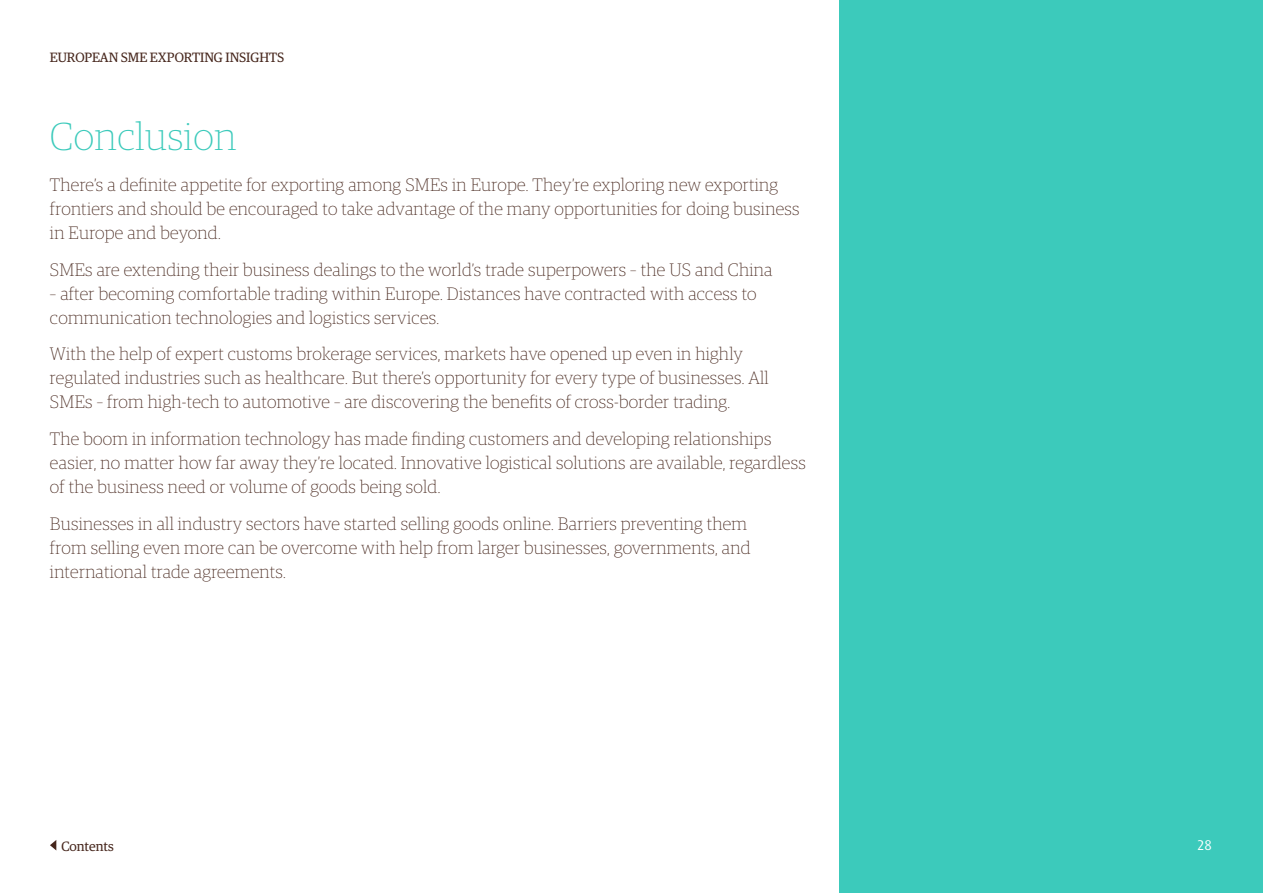
<style>
.page{position:relative;width:1263px;height:893px;background:#fff}
.page>*{position:absolute;margin:0;border:0;box-sizing:border-box;transform-origin:0 0}
.t1{font:100 39px "Guardian Egyp";letter-spacing:.015em;color:#3ccabb}
.t2{font:100 18px/24px "Guardian Egyp";letter-spacing:.015em;color:#46261c}
.t3{font:13.5px "Guardian Egyp";color:#46261c}
.t4{font:13.5px "UPS Sans";color:#fff}
</style>
<div class="page">
<svg style="left:50px;top:840px;width:6px;height:10px"></svg>
<div style="left:839px;top:0;width:424px;height:893px;background:#3ccabb"></div>
<p class="t3" style="left:50px;top:48px;width:236px">EUROPEAN SME EXPORTING INSIGHTS</p>
<h1 class="t1" style="left:50px;top:112px;width:188px">Conclusion</h1>
<p class="t2" style="left:50px;top:172px;width:751px">There’s a definite appetite for exporting among SMEs in Europe. They’re exploring new exporting frontiers and should be encouraged to take advantage of the many opportunities for doing business in Europe and beyond.</p>
<p class="t2" style="left:50px;top:257px;width:724px">SMEs are extending their business dealings to the world’s trade superpowers – the US and China</p>
<p class="t2" style="left:50px;top:281px;width:708px">– after becoming comfortable trading within Europe. Distances have contracted with access to communication technologies and logistics services.</p>
<p class="t2" style="left:50px;top:341px;width:720px">With the help of expert customs brokerage services, markets have opened up even in highly regulated industries such as healthcare. But there’s opportunity for every type of businesses. All<br>SMEs – from high-tech to automotive – are discovering the benefits of cross-border trading.</p>
<p class="t2" style="left:50px;top:426px;width:757px">The boom in information technology has made finding customers and developing relationships easier, no matter how far away they’re located. Innovative logistical solutions are available, regardless of the business need or volume of goods being sold.</p>
<p class="t2" style="left:50px;top:511px;width:702px">Businesses in all industry sectors have started selling goods online. Barriers preventing them from selling even more can be overcome with help from larger businesses, governments, and international trade agreements.</p>
<p class="t3" style="left:61px;top:836px;width:54px">Contents</p>
<p class="t4" style="left:1197px;top:837px;width:16px">28</p>
</div>
